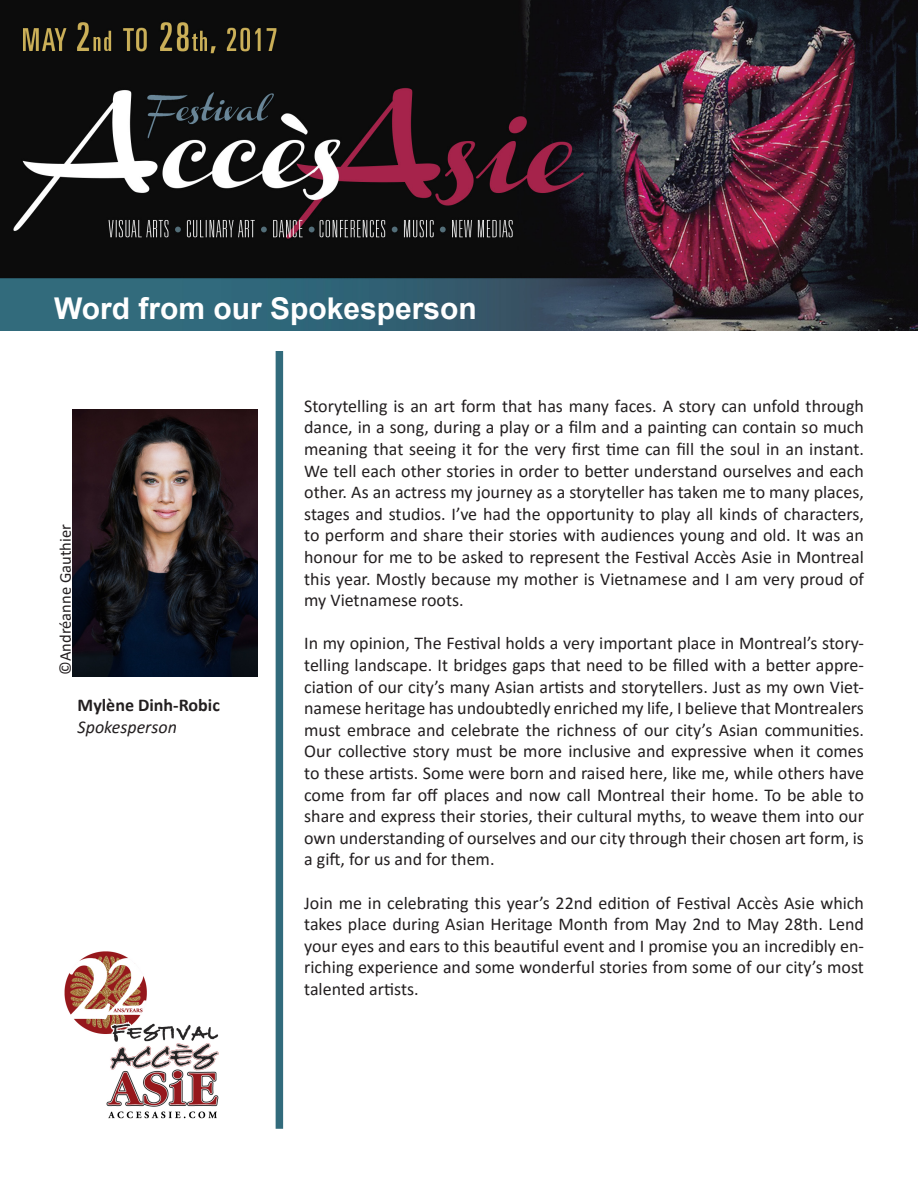
<style>
.page{position:relative;width:918px;height:1188px;background:#fff}
.page>*{position:absolute;margin:0;border:0;box-sizing:border-box;transform-origin:0 0}
.t1{font:700 30px "Arial";color:#fff}
.t2{font:18px/21.6px "Calibri";color:#231f20;text-align:justify}
.t3{font:700 18px "Calibri";color:#231f20}
.t4{font:italic 18px "Calibri";color:#231f20}
.t5{font:16.5px "Calibri";color:#231f20}
</style>
<div class="page">
<img style="left:64px;top:951px;width:155px;height:168px">
<div style="left:276px;top:351px;width:7px;height:778px;background:#326b7c"></div>
<img style="left:73px;top:409px;width:184px;height:267px">
<img style="left:0;top:0;width:918px;height:330px">
<p class="t1" style="left:54px;top:287px;width:424px">Word from our Spokesperson</p>
<p class="t5" style="left:54px;top:675px;width:152px;rotate:-90deg">©Andréanne Gauthier</p>
<p class="t3" style="left:78px;top:692px;width:144px">Mylène Dinh-Robic</p>
<p class="t4" style="left:78px;top:714px;width:101px">Spokesperson</p>
<p class="t2" style="left:304px;top:394px;width:561px">Storytelling is an art form that has many faces. A story can unfold through dance, in a song, during a play or a film and a painting can contain so much meaning that seeing it for the very first time can fill the soul in an instant.<br>We tell each other stories in order to better understand ourselves and each other. As an actress my journey as a storyteller has taken me to many places, stages and studios. I’ve had the opportunity to play all kinds of characters, to perform and share their stories with audiences young and old. It was an honour for me to be asked to represent the Festival Accès Asie in Montreal this year. Mostly because my mother is Vietnamese and I am very proud of my Vietnamese roots.</p>
<p class="t2" style="left:304px;top:632px;width:561px">In my opinion, The Festival holds a very important place in Montreal’s story&shy;telling landscape. It bridges gaps that need to be filled with a better appre&shy;ciation of our city’s many Asian artists and storytellers. Just as my own Viet&shy;namese heritage has undoubtedly enriched my life, I believe that Montrealers must embrace and celebrate the richness of our city’s Asian communities.<br>Our collective story must be more inclusive and expressive when it comes to these artists. Some were born and raised here, like me, while others have come from far off places and now call Montreal their home. To be able to share and express their stories, their cultural myths, to weave them into our own understanding of ourselves and our city through their chosen art form, is a gift, for us and for them.</p>
<p class="t2" style="left:304px;top:891px;width:561px">Join me in celebrating this year’s 22nd edition of Festival Accès Asie which takes place during Asian Heritage Month from May 2nd to May 28th. Lend your eyes and ears to this beautiful event and I promise you an incredibly en&shy;riching experience and some wonderful stories from some of our city’s most talented artists.</p>
</div>
